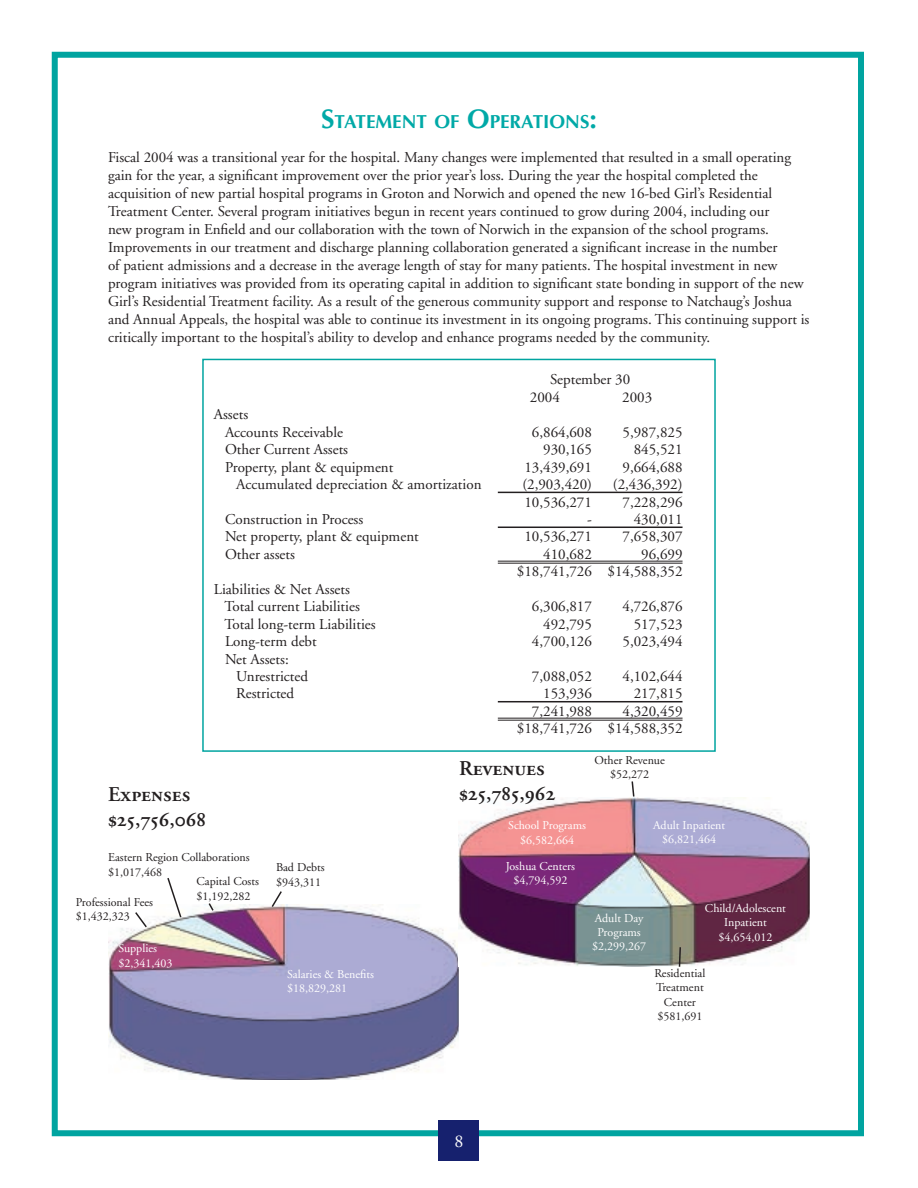
<style>
.page{position:relative;width:918px;height:1188px;background:#fff}
.page>*{position:absolute;margin:0;border:0;box-sizing:border-box;transform-origin:0 0}
.t1{font:21px/25.2px "Adobe Garamond Semibold SC";color:#231f20}
.t2{font:700 18.9px "Optima";color:#00a9a7}
.t3{font:18px "Adobe Garamond Pro";color:#fff}
.t4{font:15px/18px "Adobe Garamond";color:#231f20}
.t5{font:12px/14.4px "Adobe Garamond";color:#fff;text-align:center}
.t6{font:12px/14.4px "Adobe Garamond";color:#231f20;text-align:center}
.s1{font-size:27px}
</style>
<div class="page">
<div style="left:52px;top:52px;width:812px;height:1084px;border:6px solid #00a4a0"></div>
<div style="left:439px;top:1120px;width:40px;height:41px;background:#16216e"></div>
<hr style="left:498px;top:492px;width:94px;height:1px;background:#231f20">
<hr style="left:592px;top:492px;width:91px;height:1px;background:#231f20">
<hr style="left:498px;top:527px;width:94px;height:1px;background:#231f20">
<hr style="left:592px;top:527px;width:91px;height:1px;background:#231f20">
<hr style="left:498px;top:561px;width:94px;height:1px;background:#231f20">
<hr style="left:498px;top:563px;width:94px;height:1px;background:#231f20">
<hr style="left:592px;top:561px;width:91px;height:1px;background:#231f20">
<hr style="left:592px;top:563px;width:91px;height:1px;background:#231f20">
<hr style="left:498px;top:701px;width:94px;height:1px;background:#231f20">
<hr style="left:592px;top:701px;width:91px;height:1px;background:#231f20">
<hr style="left:498px;top:718px;width:94px;height:1px;background:#231f20">
<hr style="left:498px;top:720px;width:94px;height:1px;background:#231f20">
<hr style="left:592px;top:718px;width:91px;height:1px;background:#231f20">
<hr style="left:592px;top:720px;width:91px;height:1px;background:#231f20">
<div style="left:202px;top:359px;width:514px;height:393px;border:2px solid #00a4a0"></div>
<img style="left:108px;top:904px;width:351px;height:176px">
<img style="left:459px;top:797px;width:351px;height:170px">
<svg style="left:678px;top:946px;width:4px;height:21px"></svg>
<svg style="left:631px;top:781px;width:4px;height:17px"></svg>
<svg style="left:134px;top:911px;width:14px;height:18px"></svg>
<svg style="left:166px;top:878px;width:17px;height:41px"></svg>
<svg style="left:207px;top:903px;width:8px;height:9px"></svg>
<svg style="left:270px;top:891px;width:13px;height:18px"></svg>
<p class="t2" style="left:321px;top:110px;width:277px"><span class="s1">S</span>TATEMENT OF <span class="s1">O</span>PERATIONS<span class="s1">:</span></p>
<p class="t4" style="left:108px;top:149px;width:703px">Fiscal 2004 was a transitional year for the hospital. Many changes were implemented that resulted in a small operating gain for the year, a significant improvement over the prior year’s loss. During the year the hospital completed the acquisition of new partial hospital programs in Groton and Norwich and opened the new 16-bed Girl’s Residential Treatment Center. Several program initiatives begun in recent years continued to grow during 2004, including our<br>new program in Enfield and our collaboration with the town of Norwich in the expansion of the school programs.<br>Improvements in our treatment and discharge planning collaboration generated a significant increase in the number<br>of patient admissions and a decrease in the average length of stay for many patients. The hospital investment in new program initiatives was provided from its operating capital in addition to significant state bonding in support of the new Girl’s Residential Treatment facility. As a result of the generous community support and response to Natchaug’s Joshua and Annual Appeals, the hospital was able to continue its investment in its ongoing programs. This continuing support is critically important to the hospital’s ability to develop and enhance programs needed by the community.</p>
<p class="t4" style="left:530px;top:371px;width:102px;line-height:17.4px;text-indent:20px">September 30<br>2004</p>
<p class="t4" style="left:622px;top:389px;width:31px">2003</p>
<p class="t4" style="left:225px;top:406px;width:120px;line-height:17.4px;text-indent:-11px">Assets<br>Accounts Receivable</p>
<p class="t4" style="left:532px;top:423px;width:61px">6,864,608</p>
<p class="t4" style="left:623px;top:423px;width:61px">5,987,825</p>
<p class="t4" style="left:225px;top:441px;width:125px">Other Current Assets</p>
<p class="t4" style="left:543px;top:441px;width:50px">930,165</p>
<p class="t4" style="left:634px;top:441px;width:50px">845,521</p>
<p class="t4" style="left:225px;top:458px;width:170px">Property, plant &amp; equipment</p>
<p class="t4" style="left:524px;top:458px;width:69px">13,439,691</p>
<p class="t4" style="left:623px;top:458px;width:61px">9,664,688</p>
<p class="t4" style="left:236px;top:476px;width:247px">Accumulated depreciation &amp; amortization</p>
<p class="t4" style="left:522px;top:476px;width:71px">(2,903,420)</p>
<p class="t4" style="left:613px;top:476px;width:71px">(2,436,392)</p>
<p class="t4" style="left:524px;top:493px;width:69px">10,536,271</p>
<p class="t4" style="left:623px;top:493px;width:61px">7,228,296</p>
<p class="t4" style="left:225px;top:511px;width:140px">Construction in Process</p>
<p class="t4" style="left:587px;top:511px;width:6px">-</p>
<p class="t4" style="left:634px;top:511px;width:50px">430,011</p>
<p class="t4" style="left:225px;top:528px;width:195px">Net property, plant &amp; equipment</p>
<p class="t4" style="left:524px;top:528px;width:69px">10,536,271</p>
<p class="t4" style="left:623px;top:528px;width:61px">7,658,307</p>
<p class="t4" style="left:225px;top:546px;width:71px">Other assets</p>
<p class="t4" style="left:543px;top:546px;width:50px">410,682</p>
<p class="t4" style="left:517px;top:546px;width:167px;line-height:17.4px;text-align:right">96,699<br>$18,741,726 $14,588,352</p>
<p class="t4" style="left:224px;top:581px;width:137px;line-height:17.4px;text-indent:-11px">Liabilities &amp; Net Assets<br>Total current Liabilities</p>
<p class="t4" style="left:532px;top:598px;width:61px">6,306,817</p>
<p class="t4" style="left:623px;top:598px;width:61px">4,726,876</p>
<h1 class="t1" style="left:108px;top:782px;width:99px">Expenses $25,756,068</h1>
<p class="t4" style="left:224px;top:615px;width:153px">Total long-term Liabilities</p>
<p class="t4" style="left:543px;top:615px;width:50px">492,795</p>
<p class="t4" style="left:634px;top:615px;width:50px">517,523</p>
<p class="t4" style="left:225px;top:633px;width:93px">Long-term debt</p>
<p class="t4" style="left:532px;top:633px;width:61px">4,700,126</p>
<p class="t4" style="left:623px;top:633px;width:61px">5,023,494</p>
<p class="t4" style="left:236px;top:651px;width:73px;line-height:17.4px;text-indent:-11px">Net Assets:<br>Unrestricted</p>
<p class="t4" style="left:532px;top:668px;width:61px">7,088,052</p>
<p class="t4" style="left:623px;top:668px;width:61px">4,102,644</p>
<p class="t4" style="left:236px;top:685px;width:59px">Restricted</p>
<p class="t4" style="left:543px;top:685px;width:50px">153,936</p>
<p class="t4" style="left:634px;top:685px;width:50px">217,815</p>
<p class="t4" style="left:532px;top:703px;width:61px">7,241,988</p>
<p class="t4" style="left:517px;top:703px;width:167px;line-height:17.4px;text-align:right">4,320,459<br>$18,741,726 $14,588,352</p>
<h1 class="t1" style="left:459px;top:756px;width:98px">Revenues $25,785,962</h1>
<p class="t5" style="left:653px;top:818px;width:73px">Adult Inpatient $6,821,464</p>
<p class="t6" style="left:594px;top:753px;width:72px">Other Revenue $52,272</p>
<p class="t5" style="left:508px;top:819px;width:79px">School Programs $6,582,664</p>
<p class="t6" style="left:108px;top:851px;width:143px;text-align:left">Eastern Region Collaborations $1,017,468</p>
<p class="t6" style="left:76px;top:895px;width:79px;text-align:left">Professional Fees $1,432,323</p>
<p class="t5" style="left:118px;top:941px;width:55px;text-align:left">Supplies $2,341,403</p>
<p class="t6" style="left:276px;top:860px;width:50px">Bad Debts</p>
<p class="t6" style="left:196px;top:875px;width:64px">Capital Costs</p>
<p class="t6" style="left:276px;top:875px;width:46px">$943,311</p>
<p class="t6" style="left:196px;top:889px;width:55px">$1,192,282</p>
<p class="t5" style="left:287px;top:967px;width:88px;text-align:left">Salaries &amp; Benefits $18,829,281</p>
<p class="t5" style="left:506px;top:859px;width:71px">Joshua Centers $4,794,592</p>
<p class="t5" style="left:592px;top:911px;width:55px">Adult Day<br>Programs $2,299,267</p>
<p class="t5" style="left:705px;top:901px;width:83px">Child/Adolescent<br>Inpatient $4,654,012</p>
<p class="t6" style="left:654px;top:966px;width:53px">Residential<br>Treatment<br>Center $581,691</p>
<p class="t3" style="left:454px;top:1131px;width:10px">8</p>
</div>
